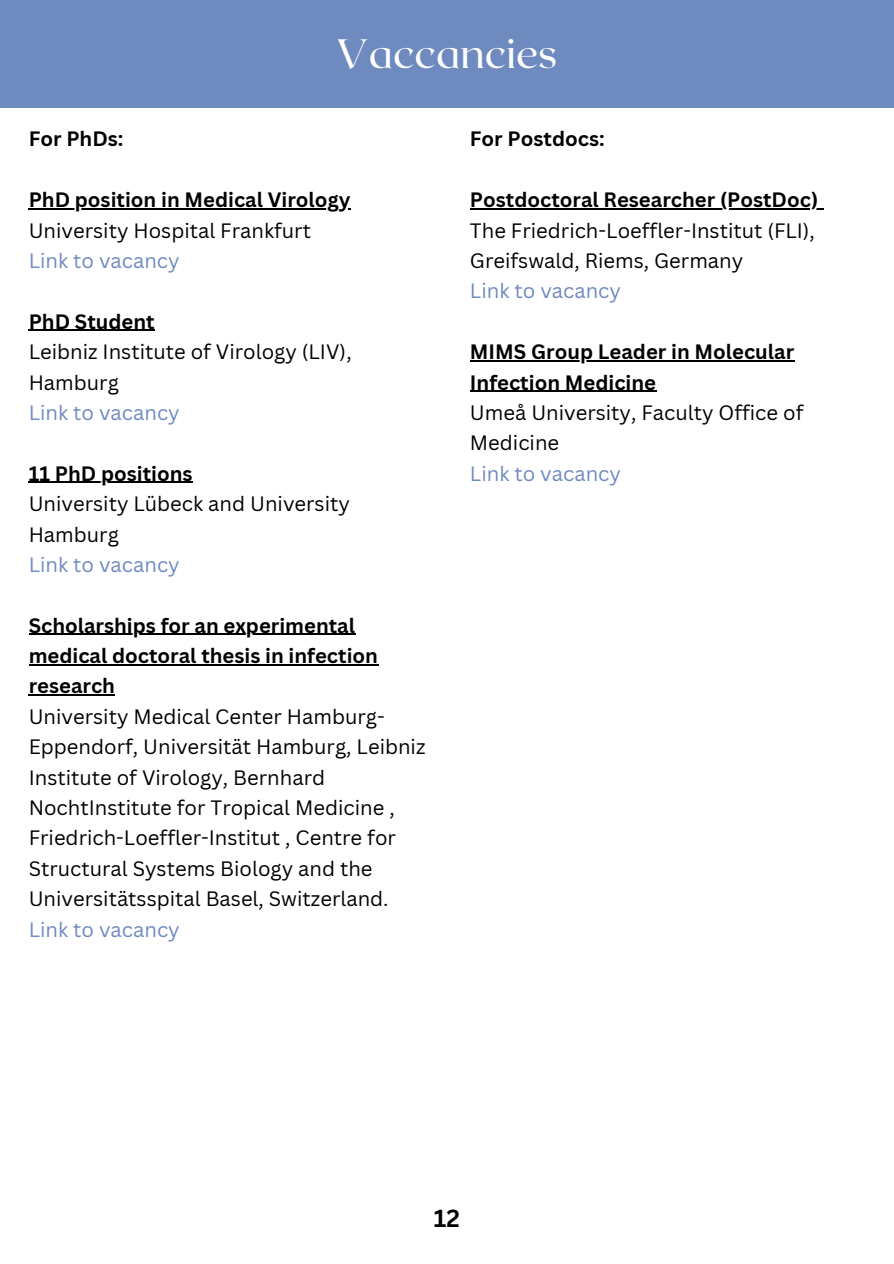
<style>
.page{position:relative;width:894px;height:1264px;background:#fff}
.page>*{position:absolute;margin:0;border:0;box-sizing:border-box;transform-origin:0 0}
.t1{font:40.95px "Roxborough CF";color:#fff}
.t2{font:700 24px "Canva Sans";color:#000}
.t3{font:20.25px/30.3px "Canva Sans";color:#000}
.t4{font:700 20.25px/30.3px "Canva Sans";color:#000}
.t5{font:20.25px "Canva Sans";color:#6f8abf}
</style>
<div class="page">
<div style="left:0;top:0;width:893px;height:107px;background:#6f8abf"></div>
<hr style="left:29px;top:208px;width:322px;height:1px;background:#000">
<hr style="left:29px;top:330px;width:126px;height:1px;background:#000">
<hr style="left:29px;top:482px;width:164px;height:1px;background:#000">
<hr style="left:29px;top:634px;width:326px;height:1px;background:#000">
<hr style="left:29px;top:664px;width:349px;height:1px;background:#000">
<hr style="left:29px;top:694px;width:86px;height:1px;background:#000">
<hr style="left:470px;top:208px;width:348px;height:1px;background:#000">
<hr style="left:470px;top:360px;width:324px;height:1px;background:#000">
<hr style="left:470px;top:391px;width:186px;height:1px;background:#000">
<p class="t4" style="left:29px;top:123px;width:96px">For PhDs:</p>
<h2 class="t1" style="left:337px;top:27px;width:221px">Vaccancies</h2>
<p class="t4" style="left:470px;top:123px;width:136px">For Postdocs:</p>
<p class="t4" style="left:29px;top:184px;width:323px">PhD position in Medical Virology</p>
<p class="t3" style="left:29px;top:215px;width:284px">University Hospital Frankfurt</p>
<p class="t5" style="left:29px;top:246px;width:152px">Link to vacancy</p>
<p class="t4" style="left:29px;top:306px;width:127px">PhD Student</p>
<p class="t3" style="left:29px;top:336px;width:324px">Leibniz Institute of Virology (LIV),<br>Hamburg</p>
<p class="t5" style="left:29px;top:398px;width:152px">Link to vacancy</p>
<p class="t4" style="left:29px;top:458px;width:165px">11 PhD positions</p>
<p class="t3" style="left:29px;top:488px;width:322px">University Lübeck and University<br>Hamburg</p>
<p class="t5" style="left:29px;top:550px;width:152px">Link to vacancy</p>
<p class="t4" style="left:29px;top:609px;width:350px">Scholarships for an experimental medical doctoral thesis in infection research</p>
<p class="t3" style="left:29px;top:701px;width:398px">University Medical Center Hamburg-Eppendorf, Universität Hamburg, Leibniz Institute of Virology, Bernhard NochtInstitute for Tropical Medicine , Friedrich-Loeffler-Institut , Centre for Structural Systems Biology and the Universitätsspital Basel, Switzerland.</p>
<h2 class="t5" style="left:29px;top:915px;width:152px">Link to vacancy</h2>
<p class="t4" style="left:470px;top:184px;width:349px">Postdoctoral Researcher (PostDoc)</p>
<p class="t3" style="left:470px;top:215px;width:346px">The Friedrich-Loeffler-Institut (FLI),</p>
<p class="t3" style="left:470px;top:245px;width:275px">Greifswald, Riems, Germany</p>
<p class="t5" style="left:470px;top:277px;width:152px">Link to vacancy</p>
<p class="t4" style="left:470px;top:336px;width:325px">MIMS Group Leader in Molecular<br>Infection Medicine</p>
<p class="t3" style="left:470px;top:397px;width:335px">Umeå University, Faculty Office of<br>Medicine</p>
<p class="t5" style="left:470px;top:459px;width:152px">Link to vacancy</p>
<h1 class="t2" style="left:434px;top:1200px;width:28px">12</h1>
</div>
